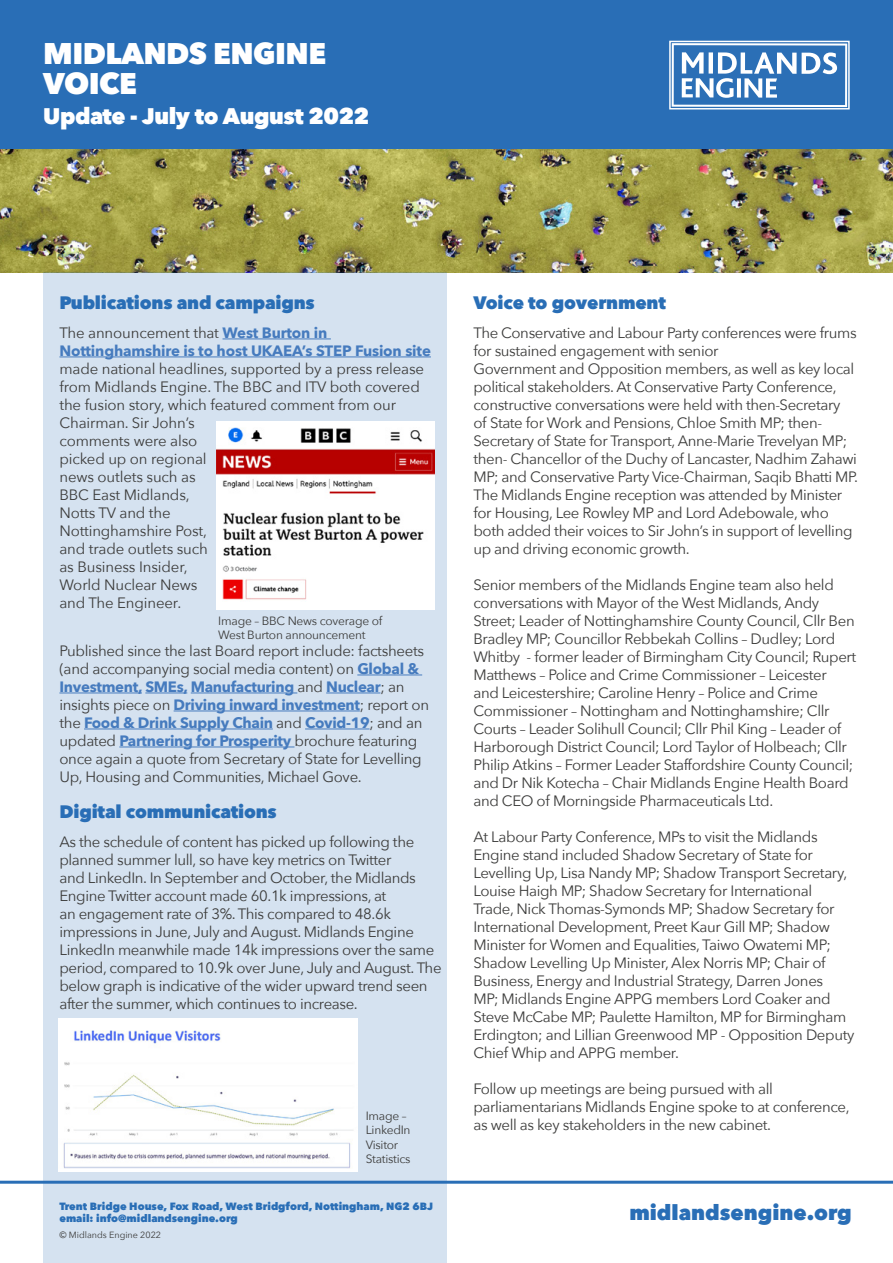
<style>
.page{position:relative;width:893px;height:1263px;background:#fff}
.page>*{position:absolute;margin:0;border:0;box-sizing:border-box;transform-origin:0 0}
.t1{font:800 29.85px/29.8px "Avenir Next";letter-spacing:-.02em;color:#fff}
.t2{font:800 22.5px "Avenir Next";letter-spacing:-.02em;color:#fff}
.t3{font:800 21px "Avenir Next";color:#296eb6}
.t4{font:800 18px "Avenir Next";letter-spacing:-.01em;color:#296eb6}
.t5{font:15px/18px "Avenir Next";letter-spacing:-.025em;color:#3c3c3b}
.t6{font:700 15px/18px "Avenir Next";letter-spacing:-.01em;color:#467bbe}
.t7{font:12px/14.4px "Avenir Next";letter-spacing:-.02em;color:#3c3c3b}
.t8{font:800 10.5px/12.6px "Avenir Next";color:#296eb6}
.t9{font:9px "Avenir Next";color:#3c3c3b}
.s1{font-weight:400;color:#3c3c3b}
.s2{font-weight:700;color:#467bbe}
</style>
<div class="page">
<img style="left:0;top:149px;width:893px;height:124px">
<div style="left:43px;top:273px;width:403px;height:990px;background:#d5e2f0"></div>
<div style="left:0;top:0;width:893px;height:149px;background:#296eb6"></div>
<svg style="left:671px;top:43px;width:177px;height:64px"></svg>
<div style="left:669px;top:41px;width:181px;height:68px;border:1px solid #fff"></div>
<hr style="left:223px;top:339px;width:108px;height:1px;background:#467bbe">
<hr style="left:59px;top:357px;width:372px;height:1px;background:#467bbe">
<hr style="left:357px;top:675px;width:65px;height:1px;background:#467bbe">
<hr style="left:59px;top:693px;width:83px;height:1px;background:#467bbe">
<hr style="left:145px;top:693px;width:42px;height:1px;background:#467bbe">
<hr style="left:191px;top:693px;width:106px;height:1px;background:#467bbe">
<hr style="left:326px;top:693px;width:54px;height:1px;background:#467bbe">
<hr style="left:174px;top:711px;width:186px;height:1px;background:#467bbe">
<hr style="left:84px;top:729px;width:189px;height:1px;background:#467bbe">
<hr style="left:305px;top:729px;width:65px;height:1px;background:#467bbe">
<hr style="left:119px;top:747px;width:175px;height:1px;background:#467bbe">
<hr style="left:0;top:1181px;width:893px;height:3px;background:#296eb6">
<img style="left:217px;top:422px;width:217px;height:187px">
<img style="left:58px;top:1018px;width:299px;height:153px">
<h1 class="t1" style="left:43px;top:38px;width:284px">MIDLANDS ENGINE<br>VOICE</h1>
<h2 class="t2" style="left:43px;top:102px;width:328px">Update - July to August 2022</h2>
<p class="t4" style="left:59px;top:292px;width:257px">Publications and campaigns</p>
<p class="t6" style="left:59px;top:323px;width:373px"><span class="s1">The announcement that</span> West Burton in<br>Nottinghamshire is to host UKAEA’s STEP Fusion site</p>
<p class="t5" style="left:59px;top:359px;width:366px">made national headlines, supported by a press release from Midlands Engine. The BBC and ITV both covered the fusion story, which featured comment from our<br>Chairman. Sir John’s<br>comments were also<br>picked up on regional<br>news outlets such as<br>BBC East Midlands,<br>Notts TV and the<br>Nottinghamshire Post,<br>and trade outlets such<br>as Business Insider,<br>World Nuclear News<br>and The Engineer.</p>
<p class="t5" style="left:59px;top:641px;width:371px">Published since the last Board report include: factsheets (and accompanying social media content) on <span class="s2">Global &amp; Investment, SMEs, Manufacturing</span> and <span class="s2">Nuclear</span>; an insights piece on <span class="s2">Driving inward investment</span>; report on the <span class="s2">Food &amp; Drink Supply Chain</span> and <span class="s2">Covid-19</span>; and an updated <span class="s2">Partnering for Prosperity</span> brochure featuring once again a quote from Secretary of State for Levelling Up, Housing and Communities, Michael Gove.</p>
<p class="t4" style="left:59px;top:801px;width:219px">Digital communications</p>
<p class="t5" style="left:59px;top:832px;width:384px">As the schedule of content has picked up following the planned summer lull, so have key metrics on Twitter<br>and LinkedIn. In September and October, the Midlands Engine Twitter account made 60.1k impressions, at<br>an engagement rate of 3%. This compared to 48.6k impressions in June, July and August. Midlands Engine LinkedIn meanwhile made 14k impressions over the same period, compared to 10.9k over June, July and August. The below graph is indicative of the wider upward trend seen after the summer, which continues to increase.</p>
<p class="t7" style="left:218px;top:613px;width:166px">Image – BBC News coverage of<br>West Burton announcement</p>
<p class="t7" style="left:366px;top:1108px;width:46px">Image –<br>LinkedIn<br>Visitor<br>Statistics</p>
<p class="t8" style="left:59px;top:1199px;width:375px">Trent Bridge House, Fox Road, West Bridgford, Nottingham, NG2 6BJ email: info@midlandsengine.org</p>
<p class="t9" style="left:59px;top:1227px;width:103px">© Midlands Engine 2022</p>
<p class="t4" style="left:473px;top:292px;width:194px">Voice to government</p>
<p class="t5" style="left:473px;top:323px;width:386px">The Conservative and Labour Party conferences were frums for sustained engagement with senior<br>Government and Opposition members, as well as key local political stakeholders. At Conservative Party Conference, constructive conversations were held with then-Secretary<br>of State for Work and Pensions, Chloe Smith MP; then-Secretary of State for Transport, Anne-Marie Trevelyan MP; then- Chancellor of the Duchy of Lancaster, Nadhim Zahawi MP; and Conservative Party Vice-Chairman, Saqib Bhatti MP.<br>The Midlands Engine reception was attended by Minister for Housing, Lee Rowley MP and Lord Adebowale, who both added their voices to Sir John’s in support of levelling up and driving economic growth.</p>
<p class="t5" style="left:473px;top:575px;width:384px">Senior members of the Midlands Engine team also held conversations with Mayor of the West Midlands, Andy Street; Leader of Nottinghamshire County Council, Cllr Ben Bradley MP; Councillor Rebbekah Collins – Dudley; Lord Whitby - former leader of Birmingham City Council; Rupert Matthews – Police and Crime Commissioner – Leicester<br>and Leicestershire; Caroline Henry – Police and Crime Commissioner – Nottingham and Nottinghamshire; Cllr Courts – Leader Solihull Council; Cllr Phil King – Leader of Harborough District Council; Lord Taylor of Holbeach; Cllr Philip Atkins – Former Leader Staffordshire County Council; and Dr Nik Kotecha – Chair Midlands Engine Health Board and CEO of Morningside Pharmaceuticals Ltd.</p>
<p class="t5" style="left:473px;top:827px;width:382px">At Labour Party Conference, MPs to visit the Midlands Engine stand included Shadow Secretary of State for Levelling Up, Lisa Nandy MP; Shadow Transport Secretary, Louise Haigh MP; Shadow Secretary for International Trade, Nick Thomas-Symonds MP; Shadow Secretary for International Development, Preet Kaur Gill MP; Shadow Minister for Women and Equalities, Taiwo Owatemi MP; Shadow Levelling Up Minister, Alex Norris MP; Chair of Business, Energy and Industrial Strategy, Darren Jones<br>MP; Midlands Engine APPG members Lord Coaker and Steve McCabe MP; Paulette Hamilton, MP for Birmingham Erdington; and Lillian Greenwood MP - Opposition Deputy Chief Whip and APPG member.</p>
<p class="t5" style="left:473px;top:1079px;width:378px">Follow up meetings are being pursued with all parliamentarians Midlands Engine spoke to at conference, as well as key stakeholders in the new cabinet.</p>
<h3 class="t3" style="left:629px;top:1200px;width:224px">midlandsengine.org</h3>
</div>
